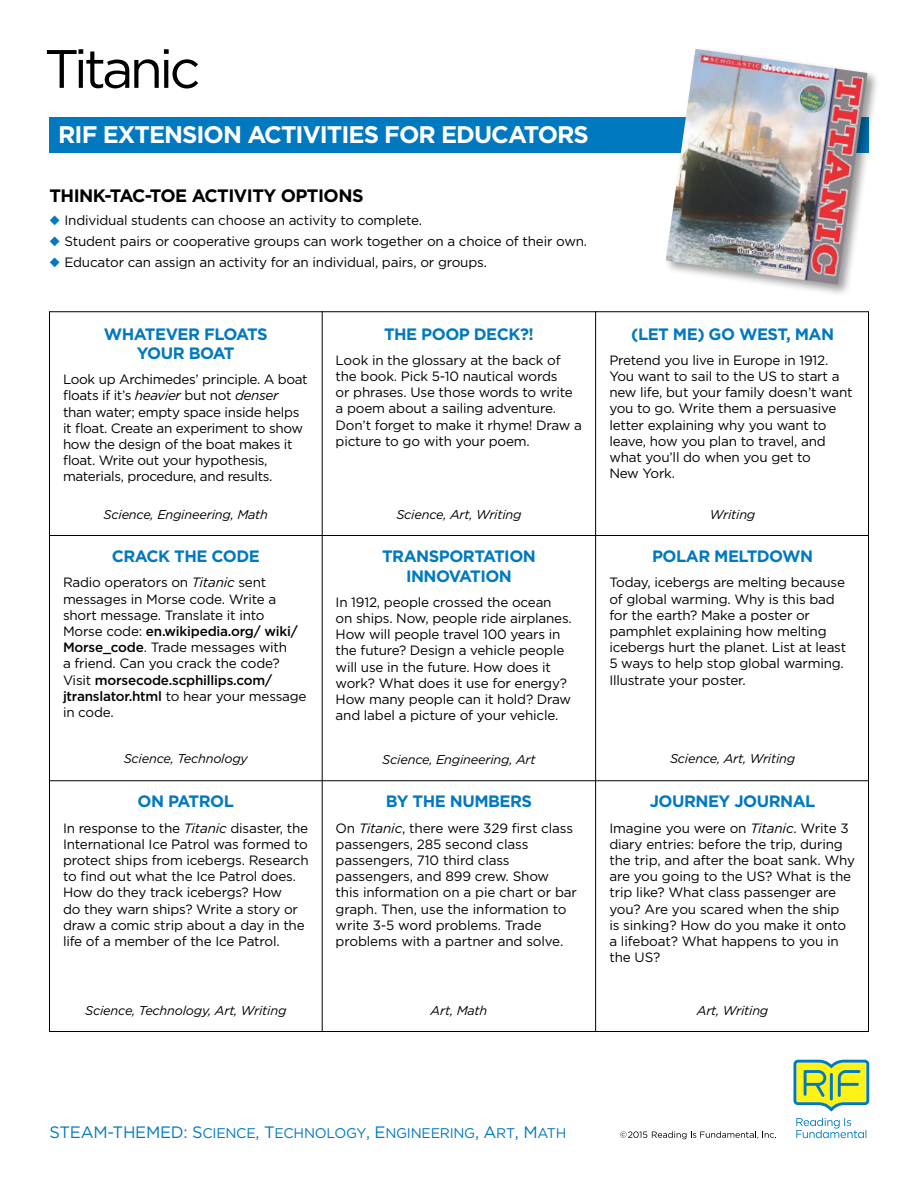
<style>
.page{position:relative;width:918px;height:1188px;background:#fff}
.page>*{position:absolute;margin:0;border:0;box-sizing:border-box;transform-origin:0 0}
.t1{font:54px "Gotham";letter-spacing:-.07em;color:#000}
.t2{font:700 24px "Gotham";letter-spacing:-.04em;color:#fff}
.t3{font:700 18px "Gotham";letter-spacing:-.03em;color:#000}
.t4{font:700 16.5px "Gotham";letter-spacing:-.03em;color:#0079c1}
.t5{font:16.5px "Gotham";letter-spacing:-.015em;color:#0079c1}
.t6{font:14.1px "Gotham Book SC850";letter-spacing:-.02em;color:#0079c1}
.t7{font:13.5px/16.2px "Gotham";letter-spacing:-.015em;color:#000}
.t8{font:italic 12.75px "Gotham";letter-spacing:-.015em;color:#000}
.s1{color:#0079c1}
.s2{font-style:italic}
.s3{font-weight:500}
.s4{font-family:"Gotham";font-size:16.5px}
.s5{font-size:16.5px}
</style>
<div class="page">
<div style="left:49px;top:117px;width:819px;height:36px;background:#0079c1"></div>
<svg style="left:793px;top:1060px;width:76px;height:51px;background:#b3cf66"></svg>
<svg style="left:796px;top:1118px;width:70px;height:20px"></svg>
<svg style="left:620px;top:1131px;width:156px;height:8px"></svg>
<hr style="left:322px;top:311px;width:1px;height:721px;background:#000">
<hr style="left:595px;top:311px;width:1px;height:721px;background:#000">
<hr style="left:49px;top:535px;width:820px;height:1px;background:#000">
<hr style="left:49px;top:780px;width:820px;height:1px;background:#000">
<div style="left:663px;top:46px;width:217px;height:251px;background:#000;opacity:.4"></div>
<img style="left:666px;top:49px;width:202px;height:236px">
<h1 class="t1" style="left:44px;top:36px;width:158px">Titanic</h1>
<h2 class="t2" style="left:58px;top:120px;width:532px">RIF EXTENSION ACTIVITIES FOR EDUCATORS</h2>
<h3 class="t3" style="left:50px;top:184px;width:166px">THIN K-TAC -TOE ACTIVIT</h3>
<h3 class="t3" style="left:264px;top:184px;width:56px">Y OPTIONS</h3>
<p class="t7" style="left:50px;top:212px;width:374px"><span class="s1">◆</span> Individual students can choose an activity to complete.</p>
<p class="t7" style="left:50px;top:233px;width:539px"><span class="s1">◆</span> Student pairs or cooperative groups can work together on a choice of their own.</p>
<p class="t7" style="left:50px;top:254px;width:439px"><span class="s1">◆</span> Educator can assign an activity for an individual, pairs, or groups.</p>
<p class="t4" style="left:104px;top:324px;width:42px">WHATEVER</p>
<p class="t4" style="left:204px;top:324px;width:32px">FLOATS</p>
<p class="t4" style="left:137px;top:343px;width:13px">YOUR</p>
<p class="t4" style="left:189px;top:343px;width:24px">BOAT</p>
<p class="t7" style="left:63px;top:371px;width:246px">Look up Archimedes’ principle. A boat floats if it’s <span class="s2">heavier</span> but not <span class="s2">denser </span>than water; empty space inside helps it float. Create an experiment to show how the design of the boat makes it float. Write out your hypothesis, materials, procedure, and results.</p>
<p class="t8" style="left:104px;top:507px;width:166px">Science, Engineering, Math</p>
<p class="t4" style="left:112px;top:546px;width:24px">CRAC</p>
<p class="t4" style="left:158px;top:546px;width:78px">K THE CODE</p>
<p class="t7" style="left:63px;top:574px;width:245px">Radio operators on <span class="s2">Titanic</span> sent messages in Morse code. Write a short message. Translate it into<br>Morse code: <span class="s3">en.wikipedia.org/ wiki/<br>Morse_code</span>. Trade messages with<br>a friend. Can you crack the code?<br>Visit <span class="s3">morsecode.scphillips.com/ jtranslator.html</span> to hear your message in code.</p>
<p class="t8" style="left:124px;top:751px;width:126px">Science, Technology</p>
<p class="t4" style="left:138px;top:792px;width:43px">ON PATRO</p>
<p class="t4" style="left:224px;top:792px;width:12px">L</p>
<p class="t7" style="left:63px;top:820px;width:247px">In response to the <span class="s2">Titanic</span> disaster, the International Ice Patrol was formed to protect ships from icebergs. Research to find out what the Ice Patrol does.<br>How do they track icebergs? How<br>do they warn ships? Write a story or draw a comic strip about a day in the life of a member of the Ice Patrol.</p>
<p class="t8" style="left:85px;top:1003px;width:203px">Science, Technology, Art, Writing</p>
<p class="t4" style="left:384px;top:324px;width:51px">THE POO</p>
<p class="t4" style="left:459px;top:324px;width:77px">P DECK?!</p>
<p class="t7" style="left:336px;top:352px;width:248px">Look in the glossary at the back of the book. Pick 5-10 nautical words<br>or phrases. Use those words to write a poem about a sailing adventure.<br>Don’t forget to make it rhyme! D raw a picture to go with your poem.</p>
<p class="t8" style="left:396px;top:507px;width:127px">Science, Art, Writing</p>
<p class="t4" style="left:382px;top:546px;width:23px">TRANS</p>
<p class="t4" style="left:439px;top:546px;width:23px">PORTATION</p>
<p class="t4" style="left:406px;top:566px;width:17px">INNOVATION</p>
<p class="t7" style="left:336px;top:594px;width:238px">In 1912, people crossed the ocean<br>on ships. Now, people ride airplanes.<br>How will people travel 100 years in the future? Design a vehicle people will use in the future. How does it work? What does it use for energy?<br>How many people can it hold? Draw and label a picture of your vehicle.</p>
<p class="t8" style="left:382px;top:752px;width:155px">Science, Engineering, Art</p>
<p class="t4" style="left:386px;top:792px;width:89px">BY THE NUMBERS</p>
<p class="t7" style="left:336px;top:820px;width:243px">On <span class="s2">Titanic</span>, there were 329 first class passengers, 285 second class passengers, 710 third class passengers, and 899 crew. Show<br>this information on a pie chart or bar graph. Then, use the information to write 3-5 word problems. Trade problems with a partner and solve.</p>
<p class="t8" style="left:431px;top:1003px;width:58px">Art, Math</p>
<p class="t4" style="left:631px;top:324px;width:18px">(LET</p>
<p class="t4" style="left:673px;top:324px;width:149px">ME) GO WEST, MAN</p>
<p class="t7" style="left:609px;top:352px;width:245px">Pretend you live in Europe in 1912.<br>You want to sail to the US to start a new life, but your family doesn’t want you to go. Write them a persuasive letter explaining why you want to leave, how you plan to travel, and what you’ll do when you get to<br>New York.</p>
<p class="t8" style="left:710px;top:506px;width:47px">Writing</p>
<p class="t4" style="left:652px;top:546px;width:109px">POLAR MELTDOWN</p>
<p class="t7" style="left:609px;top:574px;width:238px">Today, icebergs are melting because of global warming. Why is this bad for the earth? Make a poster or pamphlet explaining how melting icebergs hurt the planet. List at least<br>5 ways to help stop global warming.<br>Illustrate your poster.</p>
<p class="t8" style="left:670px;top:750px;width:127px">Science, Art, Writing</p>
<p class="t4" style="left:650px;top:792px;width:22px">JOURNE</p>
<p class="t4" style="left:719px;top:792px;width:38px">Y JOURNA</p>
<p class="t4" style="left:805px;top:792px;width:12px">L</p>
<p class="t7" style="left:609px;top:820px;width:247px">Imagine you were on <span class="s2">Titanic</span>. Write 3 diary entries: before the trip, during the trip, and after the boat sank. Why are you going to the US? What is the trip like? What class passenger are you? Are you scared when the ship<br>is sinking? How do you make it onto a lifeboat? What happens to you in the US?</p>
<p class="t8" style="left:697px;top:1003px;width:73px">Art, Writing</p>
<p class="t5" style="left:50px;top:1122px;width:98px">STEAM-theme</p>
<p class="t6" style="left:171px;top:1125px;width:397px"><span class="s4">d:</span> <span class="s5">S</span>CIENCE<span class="s5">, T</span>ECHNOLOGY<span class="s5">, E</span>NGINEERING<span class="s5">, A</span>RT<span class="s5">, M</span>ATH</p>
</div>
